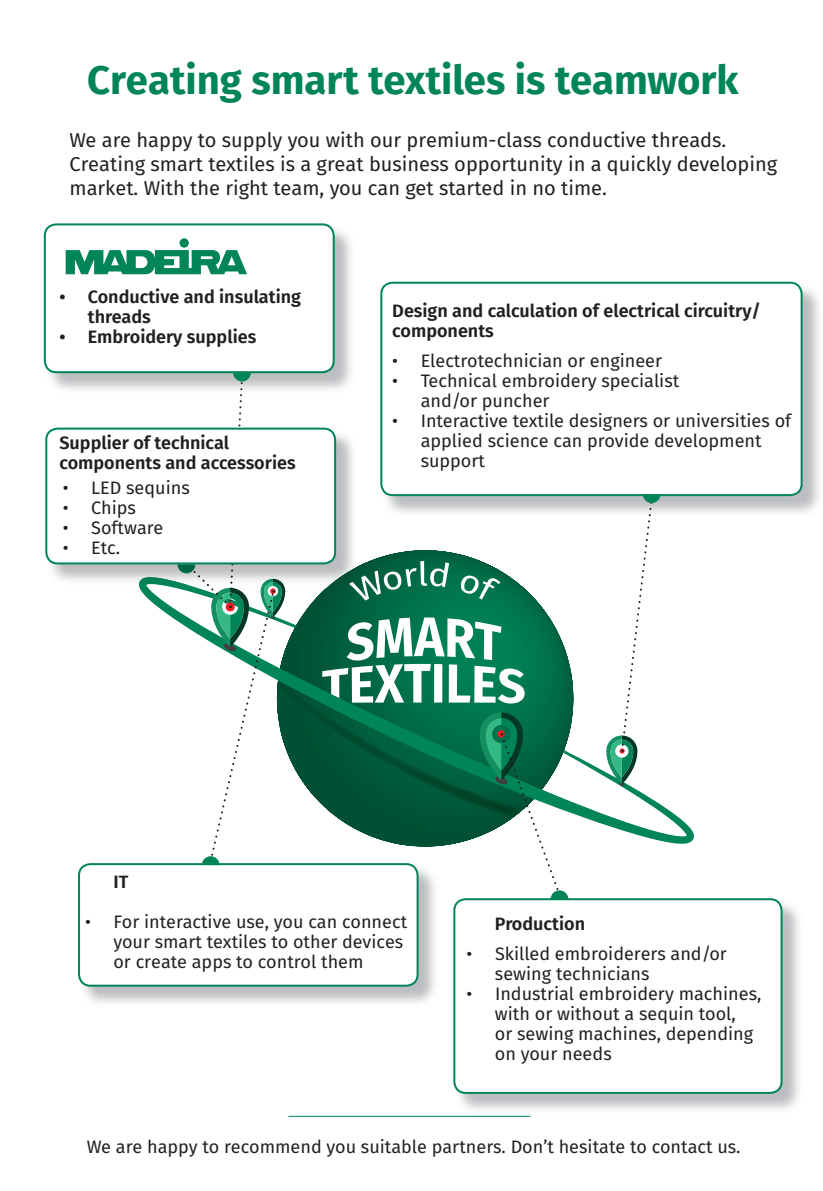
<style>
.page{position:relative;width:823px;height:1191px;background:#fff}
.page>*{position:absolute;margin:0;border:0;box-sizing:border-box;transform-origin:0 0}
.t1{font:700 40px "Fira Sans";color:#00845a}
.t2{font:20px/24px "Fira Sans";color:#231f20}
.t3{font:18px/20px "Fira Sans";color:#231f20}
.t4{font:600 18px/20px "Fira Sans";color:#231f20}
</style>
<div class="page">
<svg style="left:139px;top:585px;width:554px;height:258px"></svg>
<hr style="left:288px;top:1115px;width:242px;height:1px;background:#00845a">
<img style="left:46px;top:226px;width:305px;height:164px">
<div style="left:45px;top:224px;width:288px;height:148px;background:#fff;border-radius:11px"></div>
<div style="left:44px;top:223px;width:290px;height:150px;border:2px solid #00845a;border-radius:11px"></div>
<img style="left:455px;top:900px;width:344px;height:210px">
<div style="left:454px;top:899px;width:327px;height:193px;background:#fff;border-radius:11px"></div>
<div style="left:453px;top:898px;width:329px;height:195px;border:2px solid #00845a;border-radius:11px"></div>
<img style="left:80px;top:866px;width:355px;height:137px">
<div style="left:79px;top:864px;width:338px;height:121px;background:#fff;border-radius:11px"></div>
<div style="left:78px;top:863px;width:340px;height:123px;border:2px solid #00845a;border-radius:11px"></div>
<img style="left:383px;top:284px;width:436px;height:229px">
<div style="left:381px;top:283px;width:420px;height:212px;background:#fff;border-radius:11px"></div>
<div style="left:380px;top:282px;width:422px;height:214px;border:2px solid #00845a;border-radius:11px"></div>
<svg style="left:66px;top:250px;width:181px;height:24px"></svg>
<svg style="left:179px;top:238px;width:10px;height:10px"></svg>
<svg style="left:606px;top:494px;width:54px;height:292px"></svg>
<img style="left:48px;top:430px;width:123px;height:155px">
<img style="left:139px;top:577px;width:32px;height:8px">
<div style="left:46px;top:428px;width:289px;height:135px;background:#fff;border-radius:11px"></div>
<div style="left:45px;top:427px;width:291px;height:137px;border:2px solid #00845a;border-radius:11px"></div>
<svg style="left:171px;top:372px;width:402px;height:527px"></svg>
<h1 class="t1" style="left:87px;top:52px;width:652px">Creating smart textiles is teamwork</h1>
<p class="t2" style="left:69px;top:129px;width:708px">We are happy to supply you with our premium-class conductive threads.<br>Creating smart textiles is a great business opportunity in a quickly developing market. With the right team, you can get started in no time.</p>
<p class="t4" style="left:88px;top:286px;width:214px;text-indent:-28px">• Conductive and insulating threads</p>
<p class="t4" style="left:59px;top:326px;width:198px">• Embroidery supplies</p>
<p class="t4" style="left:59px;top:432px;width:237px">Supplier of technical components and accessories</p>
<p class="t3" style="left:63px;top:479px;width:128px">• LED sequins</p>
<p class="t3" style="left:63px;top:499px;width:75px">• Chips</p>
<p class="t3" style="left:63px;top:519px;width:102px">• Software</p>
<p class="t3" style="left:63px;top:539px;width:59px">• Etc.</p>
<p class="t4" style="left:392px;top:299px;width:370px">Design and calculation of electrical circuitry/ components</p>
<p class="t3" style="left:392px;top:351px;width:271px">• Electrotechnician or engineer</p>
<p class="t3" style="left:420px;top:371px;width:260px;text-indent:-28px">• Technical embroidery specialist and/or puncher</p>
<p class="t3" style="left:420px;top:411px;width:372px;text-indent:-28px">• Interactive textile designers or universities of applied science can provide development support</p>
<p class="t4" style="left:113px;top:871px;width:16px">IT</p>
<p class="t3" style="left:113px;top:913px;width:295px;text-indent:-28px">• For interactive use, you can connect your smart textiles to other devices or create apps to control them</p>
<p class="t4" style="left:494px;top:913px;width:92px">Production</p>
<p class="t3" style="left:494px;top:945px;width:233px;text-indent:-28px">• Skilled embroiderers and/or sewing technicians</p>
<p class="t3" style="left:494px;top:985px;width:268px;text-indent:-28px">• Industrial embroidery machines, with or without a sequin tool,<br>or sewing machines, depending on your needs</p>
<p class="t3" style="left:87px;top:1137px;width:654px">We are happy to recommend you suitable partners. Don’t hesitate to contact us.</p>
</div>
